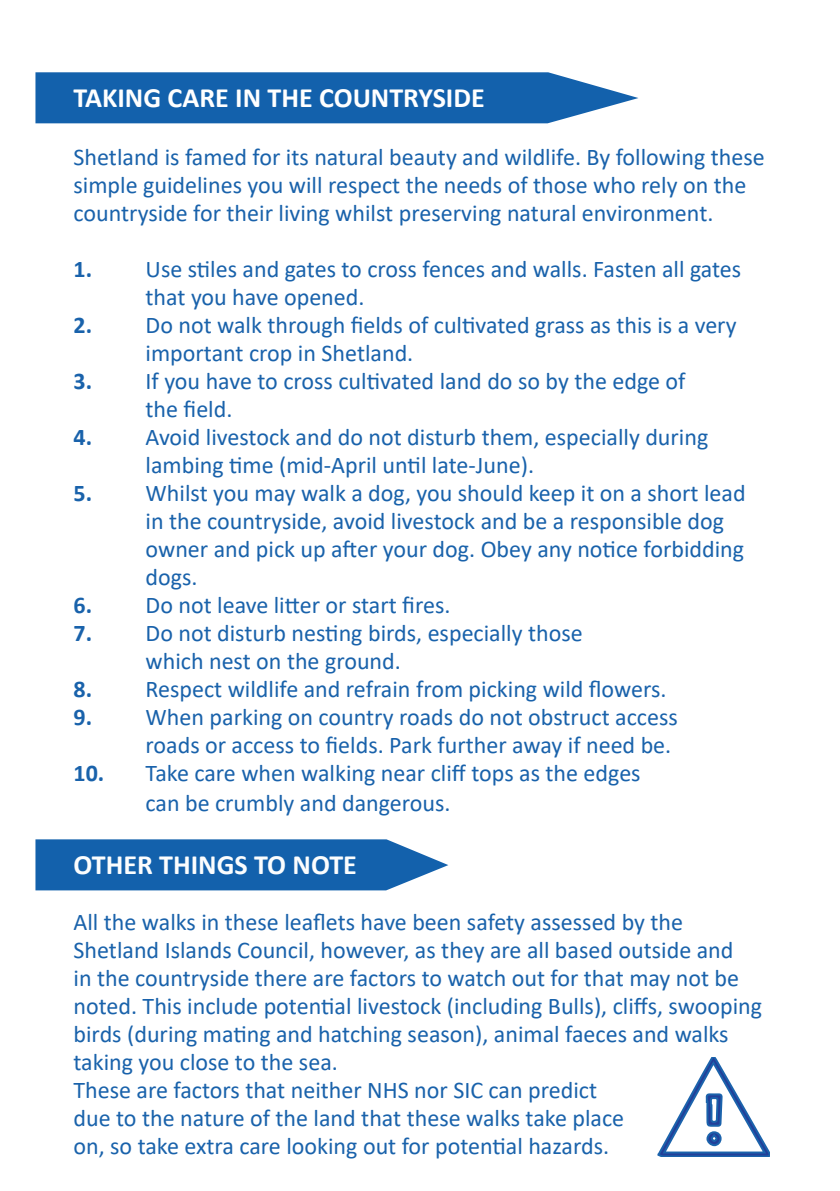
<style>
.page{position:relative;width:840px;height:1191px;background:#fff}
.page>*{position:absolute;margin:0;border:0;box-sizing:border-box;transform-origin:0 0}
.t1{font:700 28px "Calibri";color:#fff}
.t2{font:700 28px "Calibri";color:#fbfdfe}
.t3{font:24px/28px "Calibri";color:#1962ab}
.s1{font-weight:700}
</style>
<div class="page">
<svg style="left:35px;top:839px;width:413px;height:51px;background:#266db2"></svg>
<svg style="left:35px;top:72px;width:603px;height:51px;background:#256db2"></svg>
<svg style="left:657px;top:1057px;width:111px;height:100px"></svg>
<p class="t1" style="left:73px;top:78px;width:412px">TAKING CARE IN THE COUNTRYSIDE</p>
<p class="t3" style="left:73px;top:143px;width:692px">Shetland is famed for its natural beauty and wildlife. By following these simple guidelines you will respect the needs of those who rely on the countryside for their living whilst preserving natural environment.</p>
<p class="t3" style="left:145px;top:255px;width:597px;text-indent:-72px"><span class="s1">1.</span> Use stiles and gates to cross fences and walls. Fasten all gates that you have opened.</p>
<p class="t3" style="left:145px;top:311px;width:592px;text-indent:-72px"><span class="s1">2.</span> Do not walk through fields of cultivated grass as this is a very important crop in Shetland.</p>
<p class="t3" style="left:145px;top:367px;width:541px;text-indent:-72px"><span class="s1">3.</span> If you have to cross cultivated land do so by the edge of the field.</p>
<p class="t3" style="left:145px;top:423px;width:564px;text-indent:-72px"><span class="s1">4.</span> Avoid livestock and do not disturb them, especially during lambing time (mid-April until late-June).</p>
<p class="t3" style="left:145px;top:479px;width:601px;text-indent:-72px"><span class="s1">5.</span> Whilst you may walk a dog, you should keep it on a short lead in the countryside, avoid livestock and be a responsible dog owner and pick up after your dog. Obey any notice forbidding dogs.</p>
<p class="t3" style="left:73px;top:591px;width:378px"><span class="s1">6.</span> Do not leave litter or start fires.</p>
<p class="t3" style="left:145px;top:619px;width:438px;text-indent:-72px"><span class="s1">7.</span> Do not disturb nesting birds, especially those which nest on the ground.</p>
<p class="t3" style="left:73px;top:675px;width:594px"><span class="s1">8.</span> Respect wildlife and refrain from picking wild flowers.</p>
<p class="t3" style="left:73px;top:703px;width:605px;text-align:right"><span class="s1">9.</span> When parking on country roads do not obstruct access roads or access to fields. Park further away if need be.</p>
<p class="t3" style="left:145px;top:758px;width:496px;line-height:30px;text-indent:-72px"><span class="s1">10.</span> Take care when walking near cliff tops as the edges can be crumbly and dangerous.</p>
<p class="t2" style="left:73px;top:844px;width:285px">OTHER THINGS TO NOTE</p>
<p class="t3" style="left:73px;top:907px;width:689px">All the walks in these leaflets have been safety assessed by the Shetland Islands Council, however, as they are all based outside and<br>in the countryside there are factors to watch out for that may not be noted. This include potential livestock (including Bulls), cliffs, swooping birds (during mating and hatching season), animal faeces and walks taking you close to the sea.<br>These are factors that neither NHS nor SIC can predict<br>due to the nature of the land that these walks take place<br>on, so take extra care looking out for potential hazards.</p>
</div>
